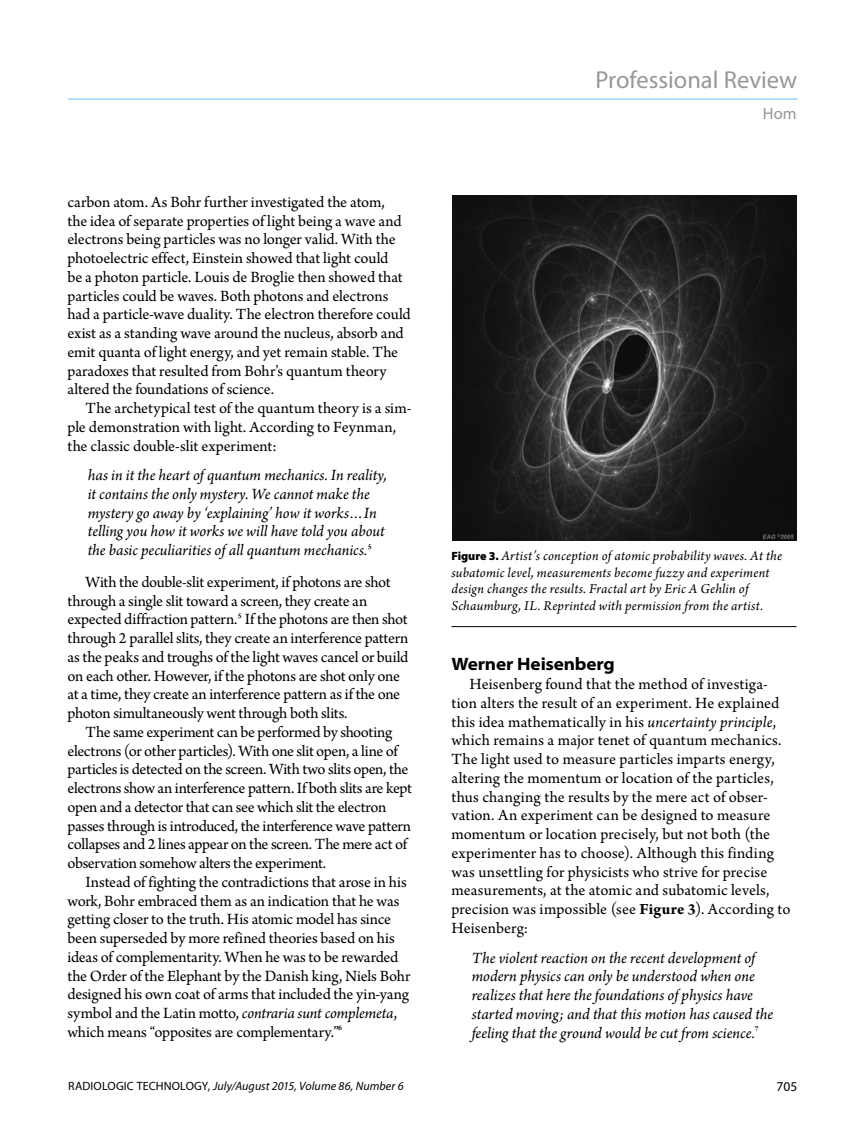
<style>
.page{position:relative;width:864px;height:1134px;background:#fff}
.page>*{position:absolute;margin:0;border:0;box-sizing:border-box;transform-origin:0 0}
.t1{font:24.6px "Myriad Pro";color:#969797}
.Subhead_1{font:700 semi-expanded 18px "Myriad Pro";letter-spacing:-.01em;color:#000}
.Body{font:16.5px/18.8px "Arno Pro";letter-spacing:-.005em;color:#000}
.Block_quote{font:italic 16.5px/18.8px "Arno Pro";color:#000}
.Body-2{font:16.5px/18.8px "Arno Pro";letter-spacing:-.025em;color:#000}
.t2{font:16.5px "Myriad Pro";color:#969797}
.Captions{font:italic 14.25px/16.5px "Arno Pro";letter-spacing:.015em;color:#000}
.t3{font:13.5px "Myriad Pro";color:#000}
.t4{font:italic 12px "Myriad Pro";letter-spacing:.005em;color:#000}
.s1{font-style:italic}
.s2{font-family:"Myriad Pro";font-weight:900;font-style:normal;font-size:12px}
.s3{font-weight:700}
.s4{font-style:normal}
</style>
<div class="page">
<hr style="left:68px;top:98px;width:729px;height:2px;background:#99d6f7">
<img style="left:452px;top:196px;width:345px;height:344px">
<hr style="left:451px;top:626px;width:345px;height:1px;background:#000">
<p class="Body" style="left:68px;top:193px;width:345px">carbon atom. As Bohr further investigated the atom,<br>the idea of separate properties of light being a wave and electrons being particles was no longer valid. With the photoelectric effect, Einstein showed that light could<br>be a photon particle. Louis de Broglie then showed that particles could be waves. Both photons and electrons had a particle-wave duality. The electron therefore could exist as a standing wave around the nucleus, absorb and emit quanta of light energy, and yet remain stable. The paradoxes that resulted from Bohr’s quantum theory altered the foundations of science.</p>
<p class="Body" style="left:68px;top:400px;width:346px;text-indent:18px">The archetypical test of the quantum theory is a sim&shy;ple demonstration with light. According to Feynman, the classic double-slit experiment:</p>
<p class="Block_quote" style="left:88px;top:467px;width:301px">has in it the heart of quantum mechanics. In reality, it contains the only mystery. We cannot make the mystery go away by ‘explaining’ how it works…In telling you how it works we will have told you about the basic peculiarities of all quantum mechanics.<sup>5</sup></p>
<p class="Body" style="left:68px;top:573px;width:342px;text-indent:18px">With the double-slit experiment, if photons are shot through a single slit toward a screen, they create an expected diffraction pattern.<sup>5</sup> If the photons are then shot through 2 parallel slits, they create an interference pattern as the peaks and troughs of the light waves cancel or build on each other. However, if the photons are shot only one at a time, they create an interference pattern as if the one photon simultaneously went through both slits.</p>
<p class="Body-2" style="left:68px;top:723px;width:346px;text-indent:18px">The same experiment can be performed by shooting electrons (or other particles). With one slit open, a line of particles is detected on the screen. With two slits open, the electrons show an interference pattern. If both slits are kept open and a detector that can see which slit the electron passes through is introduced, the interference wave pattern collapses and 2 lines appear on the screen. The mere act of observation somehow alters the experiment.</p>
<p class="Body" style="left:68px;top:873px;width:344px;text-indent:18px">Instead of fighting the contradictions that arose in his work, Bohr embraced them as an indication that he was getting closer to the truth. His atomic model has since been superseded by more refined theories based on his ideas of complementarity. When he was to be rewarded the Order of the Elephant by the Danish king, Niels Bohr designed his own coat of arms that included the yin-yang symbol and the Latin motto, <span class="s1">contraria sunt complemeta</span>, which means “opposites are complementary.”<sup>6</sup></p>
<h1 class="t1" style="left:596px;top:65px;width:203px">Professional Review</h1>
<p class="t2" style="left:763px;top:103px;width:35px">Hom</p>
<p class="Captions" style="left:451px;top:548px;width:332px"><span class="s2">Figure 3.</span> Artist’s conception of atomic probability waves. At the subatomic level, measurements become fuzzy and experiment design changes the results. Fractal art by Eric A Gehlin of Schaumburg, IL. Reprinted with permission from the artist.</p>
<p class="Subhead_1" style="left:451px;top:653px;width:165px">Werner Heisenberg</p>
<p class="Body" style="left:451px;top:676px;width:341px;text-indent:18px">Heisenberg found that the method of investiga&shy;tion alters the result of an experiment. He explained this idea mathematically in his <span class="s1">uncertainty principle</span>, which remains a major tenet of quantum mechanics.<br>The light used to measure particles imparts energy, altering the momentum or location of the particles, thus changing the results by the mere act of obser&shy;vation. An experiment can be designed to measure momentum or location precisely, but not both (the experimenter has to choose). Although this finding was unsettling for physicists who strive for precise measurements, at the atomic and subatomic levels, precision was impossible (see <span class="s3">Figure 3</span>). According to Heisenberg:</p>
<p class="Block_quote" style="left:472px;top:949px;width:303px">The violent reaction on the recent development of modern physics can only be understood when one realizes that here the foundations of physics have started moving; and that this motion has caused the feeling that the ground would be cut from science.<sup>7</sup></p>
<p class="t4" style="left:68px;top:1079px;width:337px"><span class="s4">RADIOLOGIC TECHNOLOGY,</span> July/August 2015, Volume 86, Number 6</p>
<p class="t3" style="left:777px;top:1078px;width:22px">705</p>
</div>
